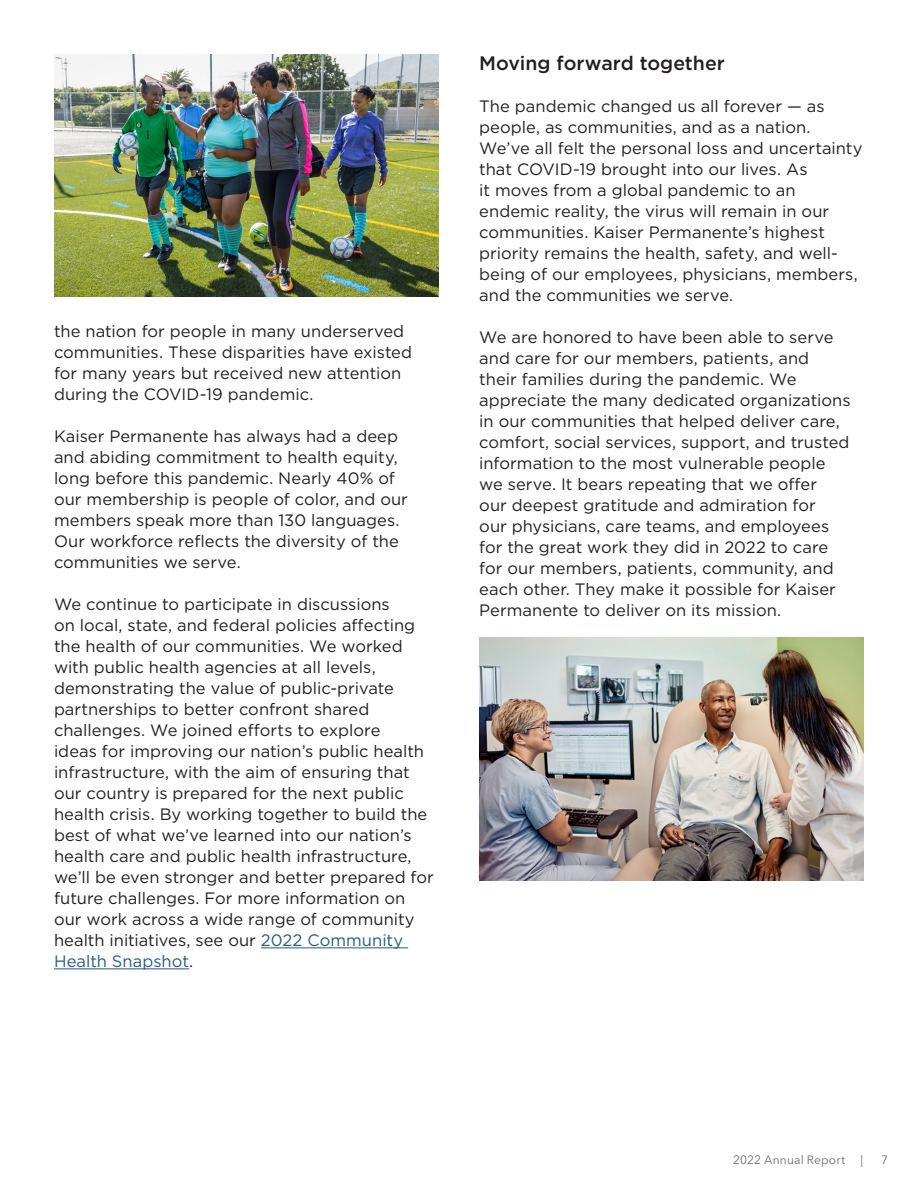
<style>
.page{position:relative;width:918px;height:1188px;background:#fff}
.page>*{position:absolute;margin:0;border:0;box-sizing:border-box;transform-origin:0 0}
.t1{font:500 19.5px "Gotham";color:#231f20}
.t2{font:16.5px/21px "Gotham";color:#231f20}
.t3{font:12px "Avenir Next LT Pro";letter-spacing:.01em;color:#6c6d70}
.s1{color:#275a86}
</style>
<div class="page">
<hr style="left:261px;top:947px;width:147px;height:1px;background:#275a86">
<hr style="left:54px;top:968px;width:135px;height:1px;background:#275a86">
<img style="left:54px;top:54px;width:385px;height:243px">
<img style="left:479px;top:637px;width:385px;height:243px">
<p class="t2" style="left:54px;top:321px;width:360px">the nation for people in many underserved communities. These disparities have existed for many years but received new attention during the COVID-19 pandemic.</p>
<p class="t2" style="left:54px;top:426px;width:355px">Kaiser Permanente has always had a deep and abiding commitment to health equity, long before this pandemic. Nearly 40% of our membership is people of color, and our members speak more than 130 languages.<br>Our workforce reflects the diversity of the communities we serve.</p>
<p class="t2" style="left:54px;top:594px;width:381px">We continue to participate in discussions<br>on local, state, and federal policies affecting the health of our communities. We worked with public health agencies at all levels, demonstrating the value of public-private partnerships to better confront shared challenges. We joined efforts to explore<br>ideas for improving our nation’s public health infrastructure, with the aim of ensuring that our country is prepared for the next public health crisis. By working together to build the best of what we’ve learned into our nation’s health care and public health infrastructure, we’ll be even stronger and better prepared for future challenges. For more information on our work across a wide range of community health initiatives, see our <span class="s1">2022 Community Health Snapshot</span>.</p>
<h3 class="t1" style="left:479px;top:50px;width:247px">Moving forward together</h3>
<p class="t2" style="left:479px;top:95px;width:385px">The pandemic changed us all forever — as people, as communities, and as a nation.<br>We’ve all felt the personal loss and uncertainty that COVID-19 brought into our lives. As<br>it moves from a global pandemic to an endemic reality, the virus will remain in our communities. Kaiser Permanente’s highest priority remains the health, safety, and well&shy;being of our employees, physicians, members, and the communities we serve.</p>
<p class="t2" style="left:479px;top:326px;width:373px">We are honored to have been able to serve and care for our members, patients, and their families during the pandemic. We appreciate the many dedicated organizations in our communities that helped deliver care, comfort, social services, support, and trusted information to the most vulnerable people we serve. It bears repeating that we offer<br>our deepest gratitude and admiration for<br>our physicians, care teams, and employees for the great work they did in 2022 to care for our members, patients, community, and each other. They make it possible for Kaiser Permanente to deliver on its mission.</p>
<p class="t3" style="left:733px;top:1153px;width:114px">2022 Annual Report</p>
<p class="t3" style="left:860px;top:1153px;width:4px">|</p>
<p class="t3" style="left:881px;top:1153px;width:8px">7</p>
</div>
